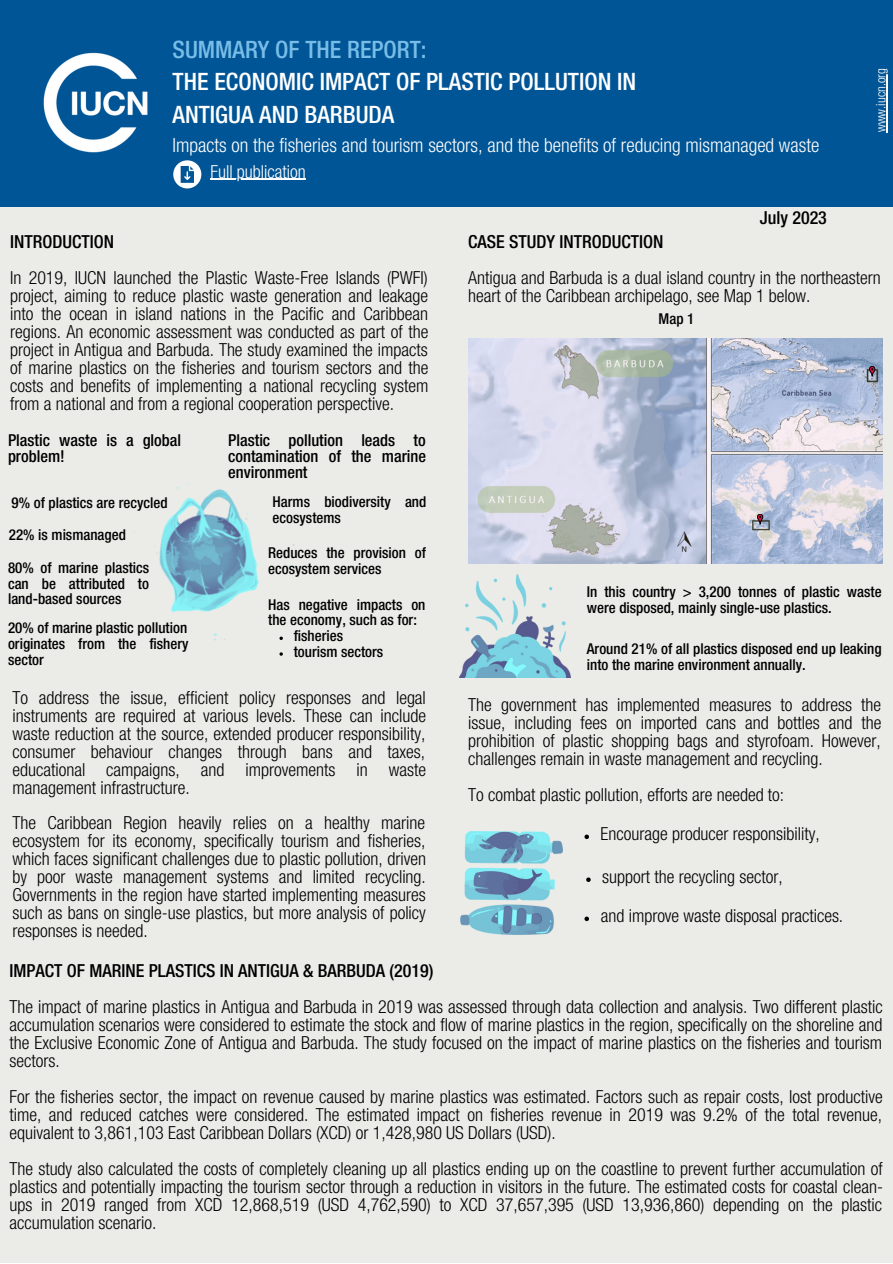
<style>
.page{position:relative;width:893px;height:1264px;background:#fff}
.page>*{position:absolute;margin:0;border:0;box-sizing:border-box;transform-origin:0 0}
.t1{font:500 condensed 24px "Helvetica Neue LT Std";color:#fff}
.t2{font:500 condensed 24px "Helvetica Neue LT Std";color:#78bde8}
.t3{font:300 condensed 19.5px "Helvetica Neue LT Std";color:#fff}
.t4{font:300 condensed 18px/18px "Helvetica Neue LT Std";color:#000;text-align:justify}
.t5{font:500 condensed 18px "Helvetica Neue LT Std";color:#000}
.t6{font:300 condensed 18px "Helvetica Neue LT Std";color:#fff}
.t7{font:500 condensed 16.5px/15.8px "Helvetica Neue LT Std";color:#000}
.t8{font:500 condensed 15px/15.8px "Helvetica Neue LT Std";color:#000}
.t9{font:300 condensed 13.05px "Helvetica Neue LT Std";color:#fff}
</style>
<div class="page">
<div style="left:0;top:0;width:892px;height:1262px;background:#ebece8"></div>
<div style="left:0;top:0;width:892px;height:206px;background:#005596"></div>
<img style="left:43px;top:52px;width:105px;height:101px">
<img style="left:131px;top:484px;width:167px;height:172px">
<img style="left:461px;top:831px;width:101px;height:103px">
<img style="left:460px;top:575px;width:110px;height:102px">
<img style="left:468px;top:338px;width:414px;height:225px">
<svg style="left:757px;top:514px;width:11px;height:10px"></svg>
<svg style="left:869px;top:366px;width:11px;height:10px"></svg>
<svg style="left:173px;top:160px;width:28px;height:28px"></svg>
<hr style="left:886px;top:68px;width:1px;height:64px;background:#fff">
<svg style="left:279px;top:636px;width:4px;height:4px"></svg>
<svg style="left:279px;top:652px;width:4px;height:3px"></svg>
<svg style="left:584px;top:916px;width:5px;height:5px"></svg>
<svg style="left:586px;top:877px;width:4px;height:5px"></svg>
<svg style="left:584px;top:834px;width:5px;height:5px"></svg>
<hr style="left:210px;top:179px;width:96px;height:1px;background:#fff">
<p class="t2" style="left:173px;top:41px;width:255px">SUMMARY OF THE REPORT:</p>
<p class="t1" style="left:173px;top:73px;width:465px">THE ECONOMIC IMPACT OF PLASTIC POLLUTION IN</p>
<p class="t1" style="left:173px;top:106px;width:223px">ANTIGUA AND BARBUDA</p>
<p class="t3" style="left:173px;top:138px;width:648px">Impacts on the fisheries and tourism sectors, and the benefits of reducing mismanaged waste</p>
<p class="t6" style="left:210px;top:165px;width:97px">Full publication</p>
<p class="t5" style="left:759px;top:211px;width:69px">July 2023</p>
<p class="t9" style="left:876px;top:132px;width:66px;rotate:-90deg">www.iucn.org</p>
<p class="t5" style="left:10px;top:235px;width:105px">INTRODUCTION</p>
<p class="t4" style="left:10px;top:271px;width:420px">In 2019, IUCN launched the Plastic Waste-Free Islands (PWFI) project, aiming to reduce plastic waste generation and leakage into the ocean in island nations in the Pacific and Caribbean regions. An economic assessment was conducted as part of the project in Antigua and Barbuda. The study examined the impacts of marine plastics on the fisheries and tourism sectors and the costs and benefits of implementing a national recycling system from a national and from a regional cooperation perspective.</p>
<p class="t7" style="left:8px;top:435px;width:175px">Plastic waste is a global problem!</p>
<p class="t8" style="left:12px;top:497px;width:157px">9% of plastics are recycled</p>
<p class="t8" style="left:9px;top:528px;width:118px">22% is mismanaged</p>
<p class="t8" style="left:8px;top:561px;width:143px;text-align:justify">80% of marine plastics can be attributed to land-based sources</p>
<p class="t8" style="left:8px;top:622px;width:181px">20% of marine plastic pollution</p>
<p class="t8" style="left:8px;top:638px;width:182px">originates from the fishery sector</p>
<p class="t7" style="left:228px;top:434px;width:199px;text-align:justify">Plastic pollution leads to contamination of the marine environment</p>
<p class="t8" style="left:272px;top:496px;width:155px">Harms biodiversity and ecosystems</p>
<p class="t8" style="left:268px;top:547px;width:159px">Reduces the provision of ecosystem services</p>
<p class="t8" style="left:268px;top:598px;width:159px">Has negative impacts on the economy, such as for:</p>
<p class="t8" style="left:294px;top:630px;width:51px">fisheries</p>
<p class="t8" style="left:294px;top:645px;width:91px">tourism sectors</p>
<p class="t4" style="left:12px;top:690px;width:415px">To address the issue, efficient policy responses and legal instruments are required at various levels. These can include waste reduction at the source, extended producer responsibility, consumer behaviour changes through bans and taxes, educational campaigns, and improvements in waste management infrastructure.</p>
<p class="t4" style="left:12px;top:816px;width:415px">The Caribbean Region heavily relies on a healthy marine ecosystem for its economy, specifically tourism and fisheries, which faces significant challenges due to plastic pollution, driven by poor waste management systems and limited recycling.<br>Governments in the region have started implementing measures such as bans on single-use plastics, but more analysis of policy responses is needed.</p>
<p class="t5" style="left:468px;top:235px;width:197px">CASE STUDY INTRODUCTION</p>
<p class="t4" style="left:468px;top:271px;width:414px">Antigua and Barbuda is a dual island country in the northeastern heart of the Caribbean archipelago, see Map 1 below.</p>
<p class="t8" style="left:658px;top:313px;width:37px">Map 1</p>
<p class="t8" style="left:587px;top:586px;width:296px">In this country &gt; 3,200 tonnes of plastic waste were disposed, mainly single-use plastics.</p>
<p class="t8" style="left:587px;top:642px;width:296px">Around 21% of all plastics disposed end up leaking into the marine environment annually.</p>
<p class="t4" style="left:468px;top:698px;width:414px">The government has implemented measures to address the issue, including fees on imported cans and bottles and the prohibition of plastic shopping bags and styrofoam. However, challenges remain in waste management and recycling.</p>
<p class="t4" style="left:468px;top:788px;width:317px">To combat plastic pollution, efforts are needed to:</p>
<p class="t4" style="left:600px;top:827px;width:221px">Encourage producer responsibility,</p>
<p class="t4" style="left:602px;top:870px;width:182px">support the recycling sector,</p>
<p class="t4" style="left:600px;top:909px;width:244px">and improve waste disposal practices.</p>
<p class="t5" style="left:9px;top:964px;width:425px">IMPACT OF MARINE PLASTICS IN ANTIGUA &amp; BARBUDA (2019)</p>
<p class="t4" style="left:9px;top:1000px;width:874px">The impact of marine plastics in Antigua and Barbuda in 2019 was assessed through data collection and analysis. Two different plastic accumulation scenarios were considered to estimate the stock and flow of marine plastics in the region, specifically on the shoreline and the Exclusive Economic Zone of Antigua and Barbuda. The study focused on the impact of marine plastics on the fisheries and tourism sectors.</p>
<p class="t4" style="left:9px;top:1090px;width:874px">For the fisheries sector, the impact on revenue caused by marine plastics was estimated. Factors such as repair costs, lost productive time, and reduced catches were considered. The estimated impact on fisheries revenue in 2019 was 9.2% of the total revenue, equivalent to 3,861,103 East Caribbean Dollars (XCD) or 1,428,980 US Dollars (USD).</p>
<p class="t4" style="left:9px;top:1162px;width:875px">The study also calculated the costs of completely cleaning up all plastics ending up on the coastline to prevent further accumulation of plastics and potentially impacting the tourism sector through a reduction in visitors in the future. The estimated costs for coastal clean&shy;ups in 2019 ranged from XCD 12,868,519 (USD 4,762,590) to XCD 37,657,395 (USD 13,936,860) depending on the plastic accumulation scenario.</p>
</div>
